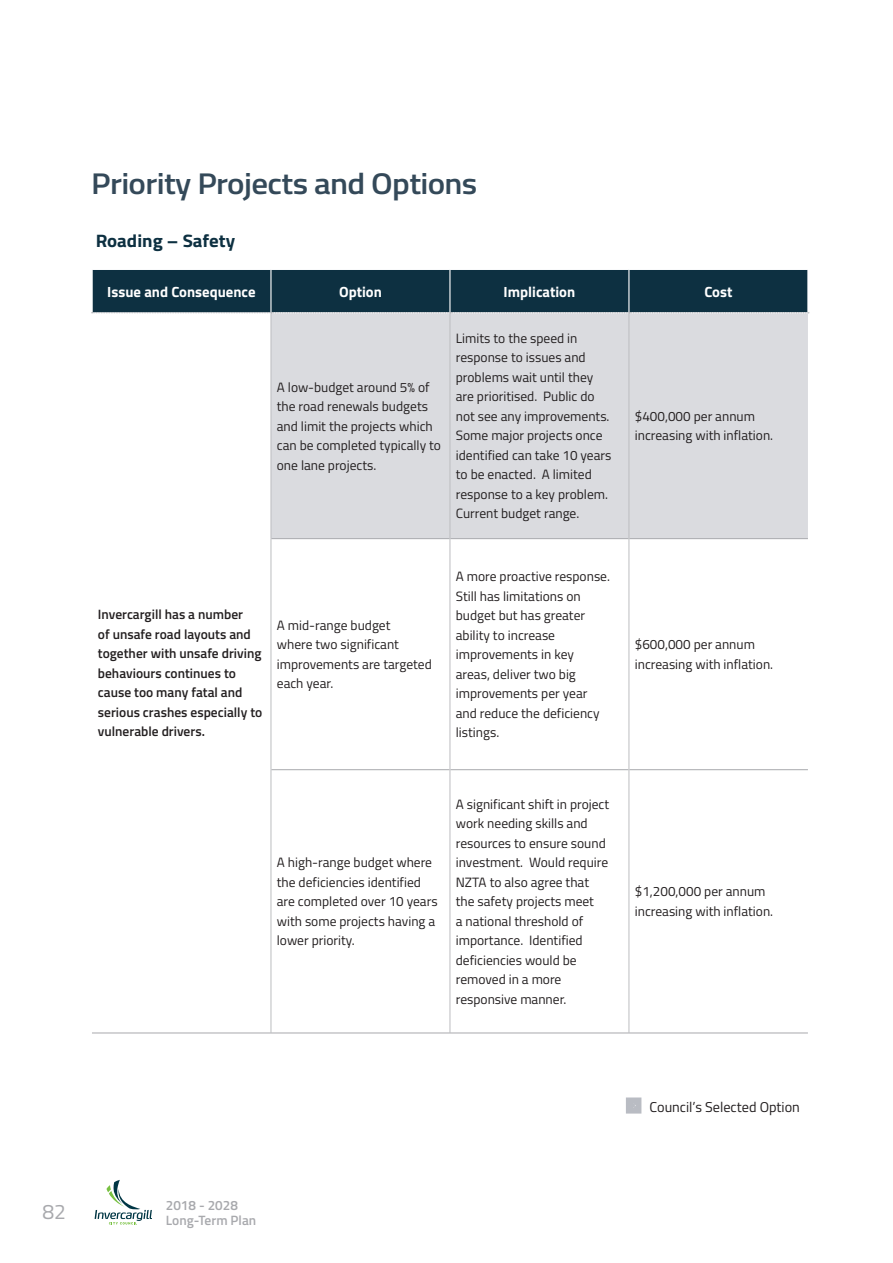
<style>
.page{position:relative;width:893px;height:1263px;background:#fff}
.page>*{position:absolute;margin:0;border:0;box-sizing:border-box;transform-origin:0 0}
.t1{font:600 30px "Titillium";letter-spacing:-.02em;color:#344959;scale:1.1 1}
.t2{font:21px "Titillium";color:#a8a9ad}
.t3{font:700 18px "Titillium";color:#0d3041;scale:1.05 1}
.t4{font:700 14.7px "Titillium";color:#fff}
.t5{font:14.25px "Titillium";color:#231f20}
.t6{font:13.5px/19.5px "Titillium";color:#231f20}
.t7{font:600 13.5px/19.5px "Titillium";color:#231f20}
.t8{font:600 13.5px/15px "Titillium";color:#a8a9ad}
</style>
<div class="page">
<svg style="left:95px;top:1180px;width:57px;height:44px"></svg>
<div style="left:272px;top:313px;width:536px;height:225px;background:#dadbdf"></div>
<div style="left:92px;top:269px;width:717px;height:44px;background:#0d3041"></div>
<hr style="left:270px;top:270px;width:2px;height:42px;background:#fff">
<hr style="left:449px;top:270px;width:1px;height:42px;background:#fff">
<hr style="left:628px;top:270px;width:1px;height:42px;background:#fff">
<hr style="left:807px;top:270px;width:1px;height:42px;background:#fff">
<hr style="left:271px;top:538px;width:179px;height:1px;background:#a8a9ad">
<hr style="left:450px;top:538px;width:179px;height:1px;background:#a8a9ad">
<hr style="left:629px;top:538px;width:179px;height:1px;background:#a8a9ad">
<hr style="left:271px;top:769px;width:179px;height:1px;background:#a8a9ad">
<hr style="left:450px;top:769px;width:179px;height:1px;background:#a8a9ad">
<hr style="left:629px;top:769px;width:179px;height:1px;background:#a8a9ad">
<hr style="left:271px;top:313px;width:1px;height:226px;background:#bcbdc0">
<hr style="left:450px;top:313px;width:1px;height:226px;background:#bcbdc0">
<hr style="left:629px;top:313px;width:1px;height:226px;background:#bcbdc0">
<hr style="left:271px;top:539px;width:1px;height:231px;background:#bcbdc0">
<hr style="left:450px;top:539px;width:1px;height:231px;background:#bcbdc0">
<hr style="left:629px;top:539px;width:1px;height:231px;background:#bcbdc0">
<hr style="left:271px;top:770px;width:1px;height:262px;background:#bcbdc0">
<hr style="left:450px;top:770px;width:1px;height:262px;background:#bcbdc0">
<hr style="left:629px;top:770px;width:1px;height:262px;background:#bcbdc0">
<hr style="left:271px;top:1032px;width:179px;height:1px;background:#a8a9ad">
<hr style="left:450px;top:1032px;width:179px;height:1px;background:#a8a9ad">
<hr style="left:629px;top:1032px;width:179px;height:1px;background:#a8a9ad">
<hr style="left:92px;top:1032px;width:179px;height:1px;background:#a8a9ad">
<div style="left:626px;top:1097px;width:15px;height:16px;border:12px solid #b9bcc3"></div>
<h1 class="t1" style="left:91px;top:161px;width:353px">Priority Projects and Options</h1>
<h3 class="t3" style="left:96px;top:227px;width:134px">Roading – Safety</h3>
<p class="t4" style="left:107px;top:280px;width:150px">Issue and Consequence</p>
<p class="t4" style="left:339px;top:280px;width:44px">Option</p>
<p class="t4" style="left:504px;top:280px;width:73px">Implication</p>
<p class="t4" style="left:704px;top:280px;width:30px">Cost</p>
<p class="t6" style="left:277px;top:377px;width:166px">A low-budget around 5% of the road renewals budgets and limit the projects which can be completed typically to one lane projects.</p>
<p class="t6" style="left:456px;top:328px;width:157px">Limits to the speed in response to issues and problems wait until they are prioritised. Public do not see any improvements.<br>Some major projects once identified can take 10 years to be enacted. A limited response to a key problem.<br>Current budget range.</p>
<p class="t7" style="left:98px;top:604px;width:166px">Invercargill has a number<br>of unsafe road layouts and together with unsafe driving behaviours continues to cause too many fatal and serious crashes especially to vulnerable drivers.</p>
<p class="t6" style="left:277px;top:615px;width:156px">A mid-range budget<br>where two significant improvements are targeted each year.</p>
<p class="t6" style="left:456px;top:566px;width:156px">A more proactive response.<br>Still has limitations on budget but has greater ability to increase improvements in key areas, deliver two big improvements per year and reduce the deficiency listings.</p>
<p class="t6" style="left:277px;top:852px;width:162px">A high-range budget where the deficiencies identified are completed over 10 years with some projects having a lower priority.</p>
<p class="t6" style="left:456px;top:793px;width:155px">A significant shift in project work needing skills and resources to ensure sound investment. Would require<br>NZTA to also agree that the safety projects meet<br>a national threshold of importance. Identified deficiencies would be removed in a more responsive manner.</p>
<p class="t6" style="left:635px;top:406px;width:140px">$400,000 per annum increasing with inflation.</p>
<p class="t6" style="left:635px;top:634px;width:140px">$600,000 per annum increasing with inflation.</p>
<p class="t6" style="left:635px;top:881px;width:140px">$1,200,000 per annum increasing with inflation.</p>
<h2 class="t2" style="left:42px;top:1196px;width:25px">82</h2>
<p class="t8" style="left:166px;top:1197px;width:92px">2018 - 2028<br>Long-Term Plan</p>
<p class="t5" style="left:630px;top:1097px;width:171px"><sup>•</sup> Council’s Selected Option</p>
</div>
